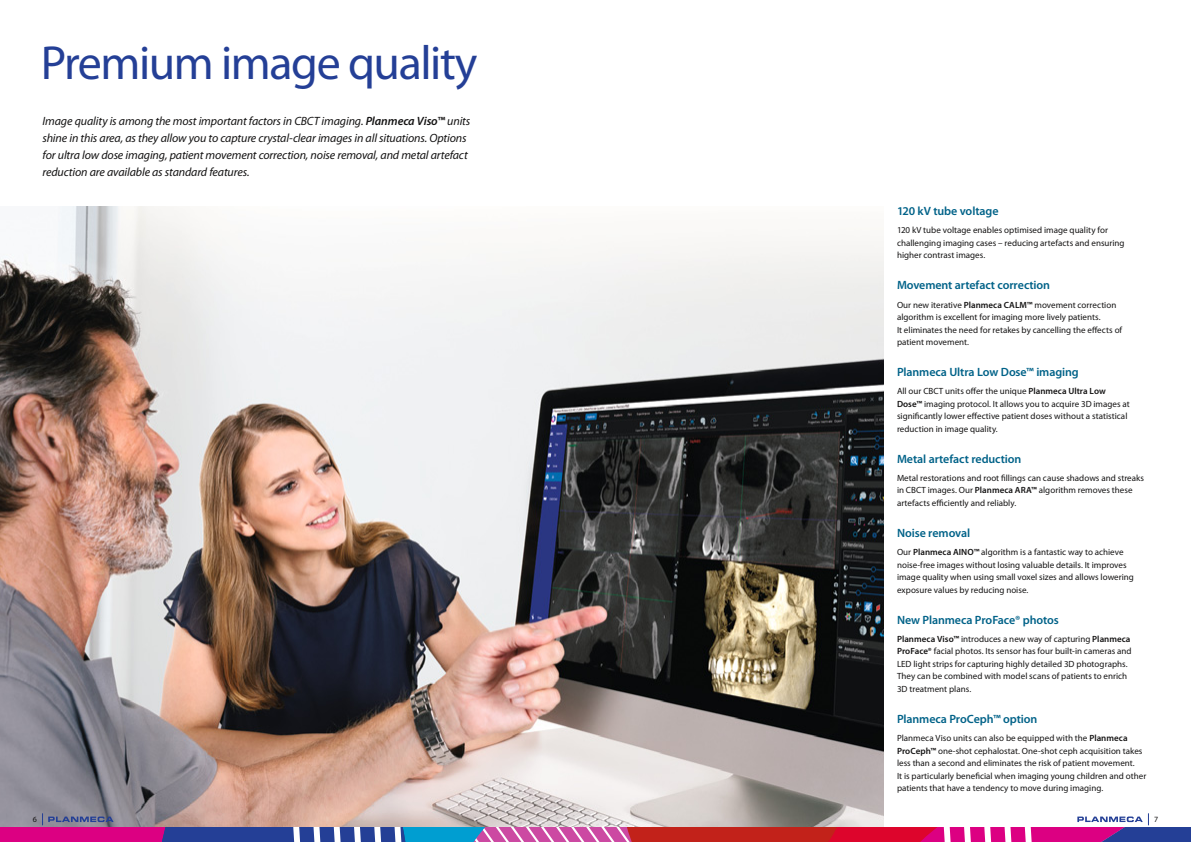
<style>
.page{position:relative;width:1191px;height:842px;background:#fff}
.page>*{position:absolute;margin:0;border:0;box-sizing:border-box;transform-origin:0 0}
.t1{font:48px "Myriad Pro";letter-spacing:-.03em;color:#243f96}
.t2{font:italic 12px/17px "Myriad Pro";letter-spacing:-.01em;color:#141313}
.t3{font:600 12px "Myriad Pro";letter-spacing:-.005em;color:#006288}
.t4{font:9px/12.5px "Myriad Pro";color:#141313}
.t5{font:8px "Myriad Pro";color:#141313}
.s1{font-weight:600}
</style>
<div class="page">
<img style="left:0;top:207px;width:883px;height:607px">
<svg style="left:0;top:814px;width:1191px;height:28px;background:#b3789d"></svg>
<h1 class="t1" style="left:41px;top:44px;width:438px">Premium image quality</h1>
<p class="t2" style="left:43px;top:114px;width:429px">Image quality is among the most important factors in CBCT imaging. <span class="s1">Planmeca Viso™</span> units shine in this area, as they allow you to capture crystal-clear images in all situations. Options for ultra low dose imaging, patient movement correction, noise removal, and metal artefact reduction are available as standard features.</p>
<h2 class="t3" style="left:897px;top:207px;width:103px">120 kV tube voltage</h2>
<p class="t4" style="left:897px;top:225px;width:229px">120 kV tube voltage enables optimised image quality for challenging imaging cases – reducing artefacts and ensuring higher contrast images.</p>
<h2 class="t3" style="left:897px;top:281px;width:155px">Movement artefact correction</h2>
<p class="t4" style="left:897px;top:299px;width:227px">Our new iterative <span class="s1">Planmeca CALM™</span> movement correction algorithm is excellent for imaging more lively patients.<br>It eliminates the need for retakes by cancelling the effects of patient movement.</p>
<h2 class="t3" style="left:897px;top:367px;width:183px">Planmeca Ultra Low Dose™ imaging</h2>
<p class="t4" style="left:897px;top:386px;width:234px">All our CBCT units offer the unique <span class="s1">Planmeca Ultra Low Dose™</span> imaging protocol. It allows you to acquire 3D images at significantly lower effective patient doses without a statistical reduction in image quality.</p>
<h2 class="t3" style="left:897px;top:454px;width:126px">Metal artefact reduction</h2>
<p class="t4" style="left:897px;top:472px;width:249px">Metal restorations and root fillings can cause shadows and streaks in CBCT images. Our <span class="s1">Planmeca ARA™</span> algorithm removes these artefacts efficiently and reliably.</p>
<h2 class="t3" style="left:897px;top:528px;width:75px">Noise removal</h2>
<p class="t4" style="left:897px;top:547px;width:238px">Our <span class="s1">Planmeca AINO™</span> algorithm is a fantastic way to achieve noise-free images without losing valuable details. It improves image quality when using small voxel sizes and allows lowering exposure values by reducing noise.</p>
<h2 class="t3" style="left:897px;top:615px;width:163px">New Planmeca ProFace® photos</h2>
<p class="t4" style="left:897px;top:633px;width:236px"><span class="s1">Planmeca Viso™</span> introduces a new way of capturing <span class="s1">Planmeca ProFace®</span> facial photos. Its sensor has four built-in cameras and LED light strips for capturing highly detailed 3D photographs.<br>They can be combined with model scans of patients to enrich 3D treatment plans.</p>
<h2 class="t3" style="left:897px;top:714px;width:142px">Planmeca ProCeph™ option</h2>
<p class="t4" style="left:897px;top:732px;width:251px">Planmeca Viso units can also be equipped with the <span class="s1">Planmeca ProCeph™</span> one-shot cephalostat. One-shot ceph acquisition takes less than a second and eliminates the risk of patient movement.<br>It is particularly beneficial when imaging young children and other patients that have a tendency to move during imaging.</p>
<p class="t5" style="left:33px;top:816px;width:6px">6</p>
<p class="t5" style="left:1154px;top:816px;width:6px">7</p>
</div>
